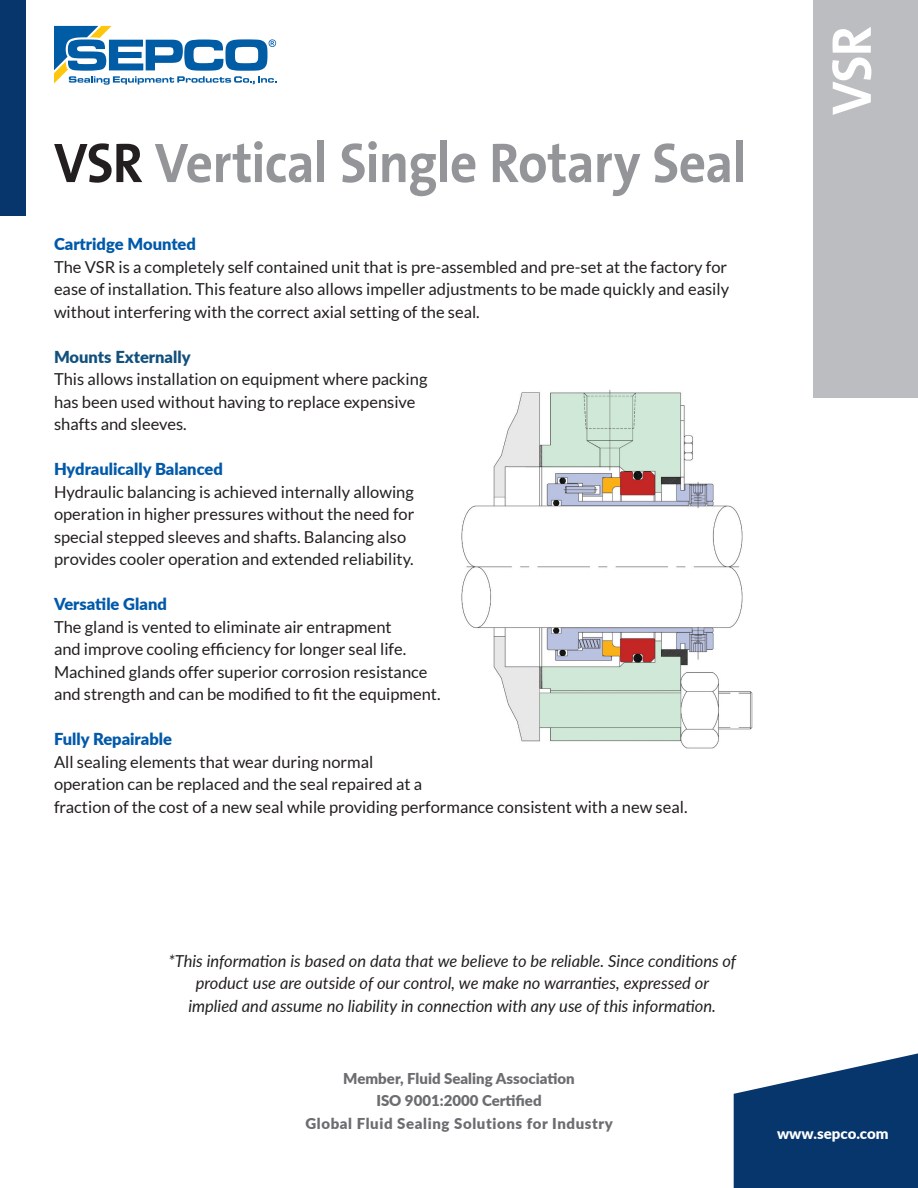
<style>
.page{position:relative;width:918px;height:1188px;background:#fff}
.page>*{position:absolute;margin:0;border:0;box-sizing:border-box;transform-origin:0 0}
.t1{font:700 56.4px "The Sans B W7";letter-spacing:-.02em;color:#939598;scale:.95 1}
.t2{font:700 56.4px "The Sans B W7";color:#fff;scale:.95 1}
.body{font:16.5px/22.5px "Lato";color:#231f20}
.body-2{font:italic 16.5px/22.5px "Lato";color:#231f20;text-align:center}
.body-3{font:900 16.5px "Lato";color:#0159a9}
.body-4{font:900 16.5px "Lato";color:#12507d}
.t3{font:900 15px/22.5px "Lato";color:#6c6d70;text-align:center}
.t4{font:900 15px "Lato";letter-spacing:.04em;color:#6c6d70}
.t5{font:900 15px "Lato";color:#fff}
.s1{color:#231f20}
</style>
<div class="page">
<img style="left:461px;top:368px;width:361px;height:381px">
<svg style="left:54px;top:26px;width:223px;height:59px"></svg>
<div style="left:0;top:0;width:25px;height:216px;background:#07366d"></div>
<div style="left:814px;top:0;width:104px;height:397px;background:#bcbdc0"></div>
<svg style="left:734px;top:1053px;width:184px;height:135px"></svg>
<p class="t1" style="left:54px;top:127px;width:730px"><span class="s1">VSR</span> Vertical Single Rotary Seal</p>
<p class="body-3" style="left:54px;top:232px;width:144px">Cartridge Mounted</p>
<p class="body" style="left:54px;top:256px;width:677px;text-align:justify">The VSR is a completely self contained unit that is pre-assembled and pre-set at the factory for ease of installation. This feature also allows impeller adjustments to be made quickly and easily without interfering with the correct axial setting of the seal.</p>
<p class="body-4" style="left:54px;top:344px;width:138px">Mounts Externally</p>
<p class="body" style="left:54px;top:368px;width:375px">This allows installation on equipment where packing has been used without having to replace expensive shafts and sleeves.</p>
<p class="body-3" style="left:54px;top:457px;width:170px">Hydraulically Balanced</p>
<p class="body" style="left:54px;top:481px;width:362px">Hydraulic balancing is achieved internally allowing operation in higher pressures without the need for special stepped sleeves and shafts. Balancing also provides cooler operation and extended reliability.</p>
<p class="body-3" style="left:54px;top:592px;width:114px">Versatile Gland</p>
<p class="body" style="left:54px;top:616px;width:388px">The gland is vented to eliminate air entrapment<br>and improve cooling efficiency for longer seal life.<br>Machined glands offer superior corrosion resistance and strength and can be modified to fit the equipment.</p>
<p class="body-3" style="left:54px;top:727px;width:120px">Fully Repairable</p>
<p class="body" style="left:54px;top:751px;width:635px">All sealing elements that wear during normal<br>operation can be replaced and the seal repaired at a<br>fraction of the cost of a new seal while providing performance consistent with a new seal.</p>
<p class="t2" style="left:816px;top:115px;width:95px;rotate:-90deg">VSR</p>
<p class="body-2" style="left:168px;top:949px;width:569px">*This information is based on data that we believe to be reliable. Since conditions of product use are outside of our control, we make no warranties, expressed or</p>
<p class="body-2" style="left:188px;top:994px;width:529px">implied and assume no liability in connection with any use of this information.</p>
<p class="t3" style="left:343px;top:1067px;width:233px">Member, Fluid Sealing Association<br>ISO 9001:2000 Certified</p>
<p class="t4" style="left:305px;top:1112px;width:309px">Global Fluid Sealing Solutions for Industry</p>
<p class="t5" style="left:777px;top:1122px;width:113px">www.sepco.com</p>
</div>
